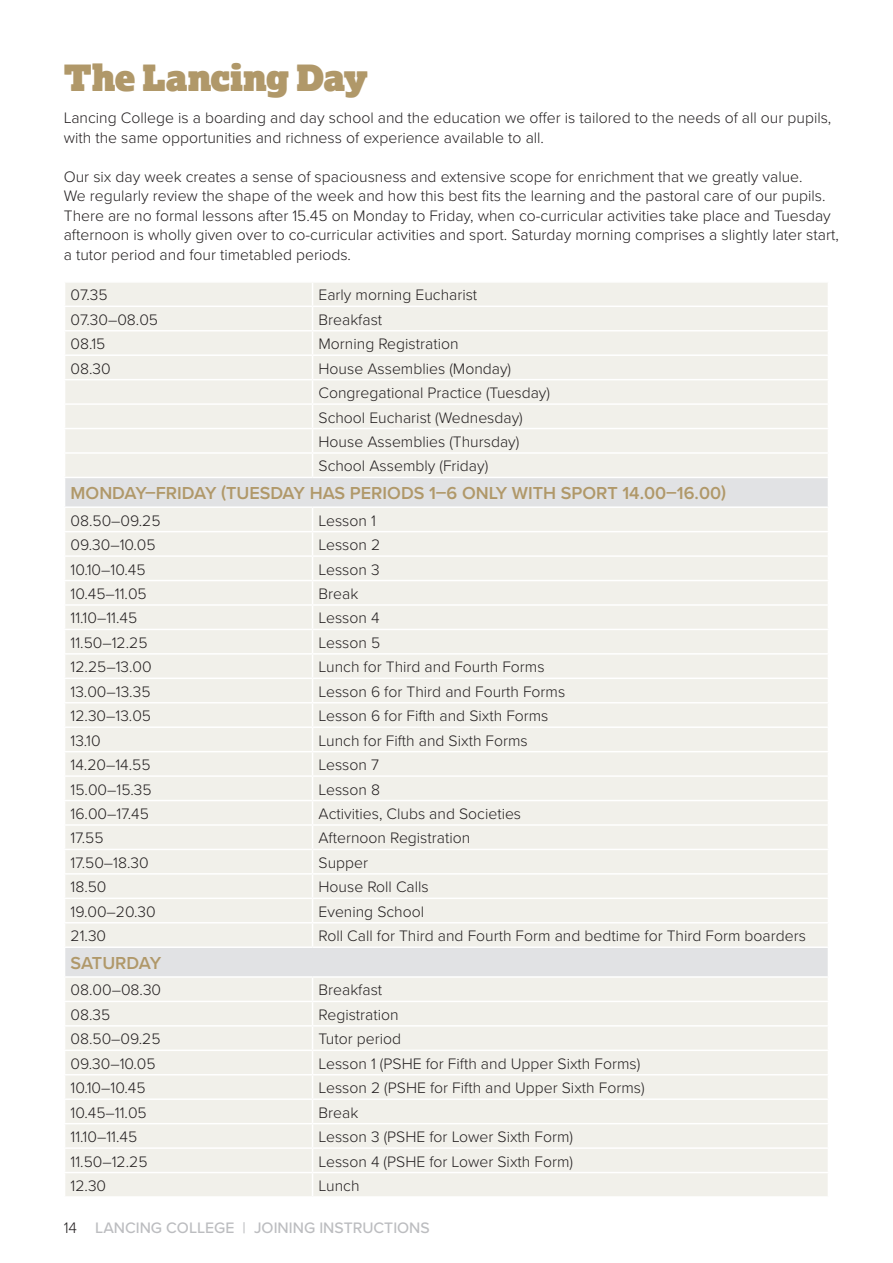
<style>
.page{position:relative;width:893px;height:1263px;background:#fff}
.page>*{position:absolute;margin:0;border:0;box-sizing:border-box;transform-origin:0 0}
.t1{font:36px "Lexia Advertising";letter-spacing:-.015em;color:#b09869}
.t2{font:600 18px "Proxima Nova";color:#b09869}
.t3{font:300 15.75px/19.5px "Proxima Nova";color:#231f20}
.t4{font:500 15.75px "Proxima Nova";color:#bcbdc0}
.s1{font-weight:300;color:#231f20}
</style>
<div class="page">
<div style="left:65px;top:283px;width:763px;height:913px;background:#f1f0ea"></div>
<svg style="left:65px;top:478px;width:763px;height:498px;background:#efeee9"></svg>
<hr style="left:64px;top:306px;width:249px;height:1px;background:#fff">
<hr style="left:313px;top:306px;width:516px;height:1px;background:#fff">
<hr style="left:64px;top:330px;width:249px;height:1px;background:#fff">
<hr style="left:313px;top:330px;width:516px;height:1px;background:#fff">
<hr style="left:64px;top:354px;width:249px;height:2px;background:#fff">
<hr style="left:313px;top:354px;width:516px;height:2px;background:#fff">
<hr style="left:64px;top:379px;width:249px;height:1px;background:#fff">
<hr style="left:313px;top:379px;width:516px;height:1px;background:#fff">
<hr style="left:64px;top:403px;width:249px;height:2px;background:#fff">
<hr style="left:313px;top:403px;width:516px;height:2px;background:#fff">
<hr style="left:64px;top:428px;width:249px;height:1px;background:#fff">
<hr style="left:313px;top:428px;width:516px;height:1px;background:#fff">
<hr style="left:64px;top:452px;width:249px;height:2px;background:#fff">
<hr style="left:313px;top:452px;width:516px;height:2px;background:#fff">
<svg style="left:312px;top:283px;width:1px;height:194px"></svg>
<hr style="left:64px;top:477px;width:249px;height:1px;background:#fff">
<hr style="left:313px;top:477px;width:516px;height:1px;background:#fff">
<hr style="left:64px;top:506px;width:249px;height:2px;background:#fff">
<hr style="left:313px;top:506px;width:516px;height:2px;background:#fff">
<hr style="left:64px;top:531px;width:249px;height:1px;background:#fff">
<hr style="left:313px;top:531px;width:516px;height:1px;background:#fff">
<hr style="left:64px;top:555px;width:249px;height:2px;background:#fff">
<hr style="left:313px;top:555px;width:516px;height:2px;background:#fff">
<hr style="left:64px;top:580px;width:249px;height:1px;background:#fff">
<hr style="left:313px;top:580px;width:516px;height:1px;background:#fff">
<hr style="left:64px;top:604px;width:249px;height:2px;background:#fff">
<hr style="left:313px;top:604px;width:516px;height:2px;background:#fff">
<hr style="left:64px;top:629px;width:249px;height:1px;background:#fff">
<hr style="left:313px;top:629px;width:516px;height:1px;background:#fff">
<hr style="left:64px;top:653px;width:249px;height:2px;background:#fff">
<hr style="left:313px;top:653px;width:516px;height:2px;background:#fff">
<hr style="left:64px;top:677px;width:249px;height:2px;background:#fff">
<hr style="left:313px;top:677px;width:516px;height:2px;background:#fff">
<hr style="left:64px;top:702px;width:249px;height:1px;background:#fff">
<hr style="left:313px;top:702px;width:516px;height:1px;background:#fff">
<hr style="left:64px;top:726px;width:249px;height:2px;background:#fff">
<hr style="left:313px;top:726px;width:516px;height:2px;background:#fff">
<hr style="left:64px;top:751px;width:249px;height:1px;background:#fff">
<hr style="left:313px;top:751px;width:516px;height:1px;background:#fff">
<hr style="left:64px;top:775px;width:249px;height:2px;background:#fff">
<hr style="left:313px;top:775px;width:516px;height:2px;background:#fff">
<hr style="left:64px;top:800px;width:249px;height:1px;background:#fff">
<hr style="left:313px;top:800px;width:516px;height:1px;background:#fff">
<hr style="left:64px;top:824px;width:249px;height:2px;background:#fff">
<hr style="left:313px;top:824px;width:516px;height:2px;background:#fff">
<hr style="left:64px;top:849px;width:249px;height:1px;background:#fff">
<hr style="left:313px;top:849px;width:516px;height:1px;background:#fff">
<hr style="left:64px;top:873px;width:249px;height:2px;background:#fff">
<hr style="left:313px;top:873px;width:516px;height:2px;background:#fff">
<hr style="left:64px;top:897px;width:249px;height:2px;background:#fff">
<hr style="left:313px;top:897px;width:516px;height:2px;background:#fff">
<hr style="left:64px;top:922px;width:249px;height:1px;background:#fff">
<hr style="left:313px;top:922px;width:516px;height:1px;background:#fff">
<svg style="left:312px;top:508px;width:1px;height:438px"></svg>
<hr style="left:64px;top:946px;width:249px;height:2px;background:#fff">
<hr style="left:313px;top:946px;width:516px;height:2px;background:#fff">
<hr style="left:64px;top:976px;width:249px;height:2px;background:#fff">
<hr style="left:313px;top:976px;width:516px;height:2px;background:#fff">
<hr style="left:64px;top:1001px;width:249px;height:1px;background:#fff">
<hr style="left:313px;top:1001px;width:516px;height:1px;background:#fff">
<hr style="left:64px;top:1025px;width:249px;height:1px;background:#fff">
<hr style="left:313px;top:1025px;width:516px;height:1px;background:#fff">
<hr style="left:64px;top:1049px;width:249px;height:2px;background:#fff">
<hr style="left:313px;top:1049px;width:516px;height:2px;background:#fff">
<hr style="left:64px;top:1074px;width:249px;height:1px;background:#fff">
<hr style="left:313px;top:1074px;width:516px;height:1px;background:#fff">
<hr style="left:64px;top:1098px;width:249px;height:2px;background:#fff">
<hr style="left:313px;top:1098px;width:516px;height:2px;background:#fff">
<hr style="left:64px;top:1123px;width:249px;height:1px;background:#fff">
<hr style="left:313px;top:1123px;width:516px;height:1px;background:#fff">
<hr style="left:64px;top:1147px;width:249px;height:2px;background:#fff">
<hr style="left:313px;top:1147px;width:516px;height:2px;background:#fff">
<hr style="left:64px;top:1172px;width:249px;height:1px;background:#fff">
<hr style="left:313px;top:1172px;width:516px;height:1px;background:#fff">
<svg style="left:312px;top:978px;width:1px;height:218px"></svg>
<h1 class="t1" style="left:64px;top:54px;width:306px">The Lancing Day</h1>
<p class="t3" style="left:64px;top:107px;width:769px">Lancing College is a boarding and day school and the education we offer is tailored to the needs of all our pupils, with the same opportunities and richness of experience available to all.</p>
<p class="t3" style="left:64px;top:166px;width:776px">Our six day week creates a sense of spaciousness and extensive scope for enrichment that we greatly value.<br>We regularly review the shape of the week and how this best fits the learning and the pastoral care of our pupils.<br>There are no formal lessons after 15.45 on Monday to Friday, when co-curricular activities take place and Tuesday afternoon is wholly given over to co-curricular activities and sport. Saturday morning comprises a slightly later start, a tutor period and four timetabled periods.</p>
<p class="t3" style="left:71px;top:284px;width:39px">07.35</p>
<p class="t3" style="left:319px;top:284px;width:160px">Early morning Eucharist</p>
<p class="t3" style="left:71px;top:309px;width:89px">07.30–08.05</p>
<p class="t3" style="left:319px;top:309px;width:65px">Breakfast</p>
<p class="t3" style="left:71px;top:333px;width:36px">08.15</p>
<p class="t3" style="left:319px;top:333px;width:141px">Morning Registration</p>
<p class="t3" style="left:71px;top:358px;width:42px">08.30</p>
<p class="t3" style="left:319px;top:355px;width:233px;line-height:24.5px">House Assemblies (Monday)<br>Congregational Practice (Tuesday)<br>School Eucharist (Wednesday)<br>House Assemblies (Thursday)<br>School Assembly (Friday)</p>
<p class="t2" style="left:71px;top:480px;width:657px">MONDAY–FRIDAY (TUESDAY HAS PERIODS 1–6 ONLY WITH SPORT 14.00–16.00)</p>
<p class="t3" style="left:71px;top:510px;width:92px">08.50–09.25</p>
<p class="t3" style="left:319px;top:510px;width:59px">Lesson 1</p>
<p class="t3" style="left:71px;top:534px;width:87px">09.30–10.05</p>
<p class="t3" style="left:319px;top:534px;width:63px">Lesson 2</p>
<p class="t3" style="left:71px;top:559px;width:76px">10.10–10.45</p>
<p class="t3" style="left:319px;top:559px;width:63px">Lesson 3</p>
<p class="t3" style="left:71px;top:583px;width:78px">10.45–11.05</p>
<p class="t3" style="left:319px;top:583px;width:41px">Break</p>
<p class="t3" style="left:71px;top:608px;width:68px">11.10–11.45</p>
<p class="t3" style="left:319px;top:608px;width:63px">Lesson 4</p>
<p class="t3" style="left:71px;top:632px;width:79px">11.50–12.25</p>
<p class="t3" style="left:319px;top:632px;width:63px">Lesson 5</p>
<p class="t3" style="left:71px;top:656px;width:83px">12.25–13.00</p>
<p class="t3" style="left:319px;top:656px;width:228px">Lunch for Third and Fourth Forms</p>
<p class="t3" style="left:71px;top:681px;width:81px">13.00–13.35</p>
<p class="t3" style="left:319px;top:681px;width:248px">Lesson 6 for Third and Fourth Forms</p>
<p class="t3" style="left:71px;top:705px;width:82px">12.30–13.05</p>
<p class="t3" style="left:319px;top:705px;width:231px">Lesson 6 for Fifth and Sixth Forms</p>
<p class="t3" style="left:71px;top:730px;width:32px">13.10</p>
<p class="t3" style="left:319px;top:730px;width:211px">Lunch for Fifth and Sixth Forms</p>
<p class="t3" style="left:71px;top:754px;width:82px">14.20–14.55</p>
<p class="t3" style="left:319px;top:754px;width:62px">Lesson 7</p>
<p class="t3" style="left:71px;top:779px;width:83px">15.00–15.35</p>
<p class="t3" style="left:319px;top:779px;width:63px">Lesson 8</p>
<p class="t3" style="left:71px;top:803px;width:80px">16.00–17.45</p>
<p class="t3" style="left:319px;top:803px;width:204px">Activities, Clubs and Societies</p>
<p class="t3" style="left:71px;top:827px;width:34px">17.55</p>
<p class="t3" style="left:319px;top:827px;width:153px">Afternoon Registration</p>
<p class="t3" style="left:71px;top:852px;width:80px">17.50–18.30</p>
<p class="t3" style="left:319px;top:852px;width:51px">Supper</p>
<p class="t3" style="left:71px;top:876px;width:38px">18.50</p>
<p class="t3" style="left:319px;top:876px;width:112px">House Roll Calls</p>
<p class="t3" style="left:71px;top:901px;width:87px">19.00–20.30</p>
<p class="t3" style="left:319px;top:901px;width:107px">Evening School</p>
<p class="t3" style="left:71px;top:925px;width:37px">21.30</p>
<p class="t3" style="left:319px;top:925px;width:489px">Roll Call for Third and Fourth Form and bedtime for Third Form boarders</p>
<p class="t2" style="left:71px;top:950px;width:92px">SATURDAY</p>
<p class="t3" style="left:71px;top:979px;width:92px">08.00–08.30</p>
<p class="t3" style="left:319px;top:979px;width:65px">Breakfast</p>
<p class="t3" style="left:71px;top:1004px;width:41px">08.35</p>
<p class="t3" style="left:319px;top:1004px;width:82px">Registration</p>
<p class="t3" style="left:71px;top:1028px;width:92px">08.50–09.25</p>
<p class="t3" style="left:319px;top:1028px;width:84px">Tutor period</p>
<p class="t3" style="left:71px;top:1053px;width:87px">09.30–10.05</p>
<p class="t3" style="left:319px;top:1053px;width:323px">Lesson 1 (PSHE for Fifth and Upper Sixth Forms)</p>
<p class="t3" style="left:71px;top:1077px;width:76px">10.10–10.45</p>
<p class="t3" style="left:319px;top:1077px;width:328px">Lesson 2 (PSHE for Fifth and Upper Sixth Forms)</p>
<p class="t3" style="left:71px;top:1102px;width:78px">10.45–11.05</p>
<p class="t3" style="left:319px;top:1102px;width:41px">Break</p>
<p class="t3" style="left:71px;top:1126px;width:68px">11.10–11.45</p>
<p class="t3" style="left:319px;top:1126px;width:256px">Lesson 3 (PSHE for Lower Sixth Form)</p>
<p class="t3" style="left:71px;top:1151px;width:79px">11.50–12.25</p>
<p class="t3" style="left:319px;top:1151px;width:256px">Lesson 4 (PSHE for Lower Sixth Form)</p>
<p class="t3" style="left:71px;top:1175px;width:37px">12.30</p>
<p class="t3" style="left:319px;top:1175px;width:42px">Lunch</p>
<p class="t4" style="left:64px;top:1216px;width:368px"><span class="s1">14</span> LANCING COLLEGE | JOINING INSTRUCTIONS</p>
</div>
